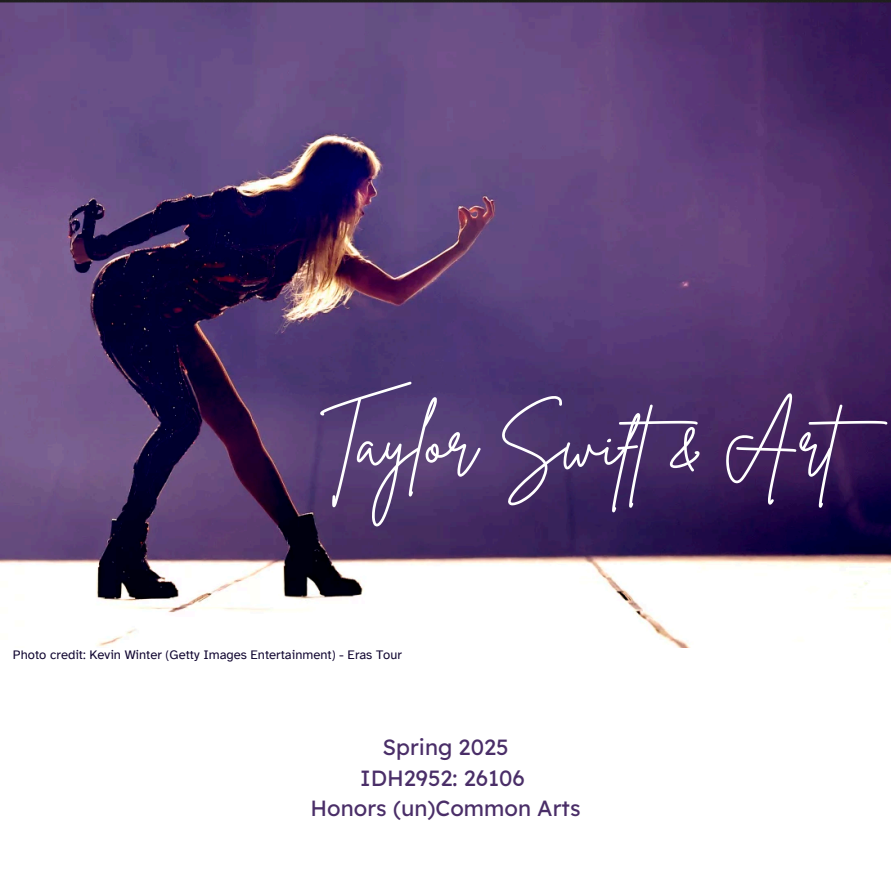
<style>
.page{position:relative;width:891px;height:891px;background:#fff}
.page>*{position:absolute;margin:0;border:0;box-sizing:border-box;transform-origin:0 0}
.t1{font:70.2px "Brittany Signature";color:#fff}
.t2{font:22px/30.8px "Readex Pro";color:#4a2e68;text-align:center}
.t3{font:13px "Atkinson Hyperlegible";color:#100530}
</style>
<div class="page">
<img style="left:0;top:0;width:891px;height:648px">
<p class="t1" style="left:320px;top:397px;width:587px">Taylor Swift&amp; Art</p>
<h1 class="t3" style="left:13px;top:647px;width:390px">Photo credit: Kevin Winter (Getty Images Entertainment) - Eras Tour</h1>
<p class="t2" style="left:311px;top:731px;width:271px">Spring 2025<br>IDH2952: 26106<br>Honors (un)Common Arts</p>
</div>
